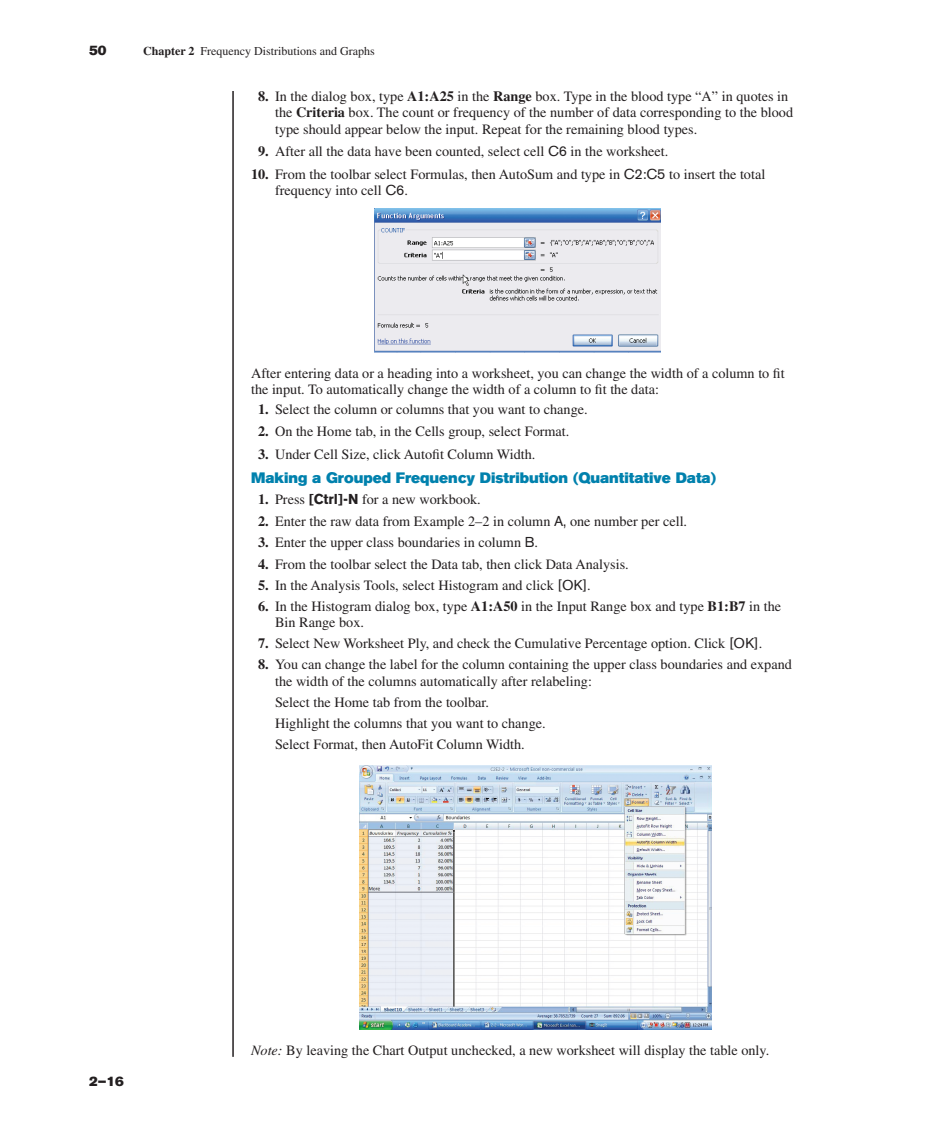
<style>
.page{position:relative;width:925px;height:1145px;background:#fff}
.page>*{position:absolute;margin:0;border:0;box-sizing:border-box;transform-origin:0 0}
.t1{font:15px "Akzidenz Grotesk BE Super";color:#0081ad}
.t2{font:14.25px/16.5px "Times";color:#231f20}
.t3{font:13.5px "Akzidenz Grotesk BE Super";color:#231f20}
.t4{font:12px "Times";color:#231f20}
.s1{font-weight:700}
.s2{font-family:"Akzidenz Grotesk BE"}
.s3{font-family:"Akzidenz Grotesk BE";font-weight:700}
.s4{font-style:italic}
</style>
<div class="page">
<svg style="left:232px;top:91px;width:480px;height:966px"></svg>
<p class="t3" style="left:89px;top:45px;width:19px">50</p>
<p class="t4" style="left:143px;top:47px;width:233px"><span class="s1">Chapter 2</span> Frequency Distributions and Graphs</p>
<p class="t2" style="left:275px;top:89px;width:520px;text-indent:-17px"><span class="s1">8.</span> In the dialog box, type <span class="s1">A1:A25</span> in the <span class="s1">Range</span> box. Type in the blood type “A” in quotes in the <span class="s1">Criteria</span> box. The count or frequency of the number of data corresponding to the blood type should appear below the input. Repeat for the remaining blood types.</p>
<p class="t2" style="left:258px;top:145px;width:412px"><span class="s1">9.</span> After all the data have been counted, select cell <span class="s2">C6</span> in the worksheet.</p>
<p class="t2" style="left:275px;top:167px;width:492px;text-indent:-24px"><span class="s1">10.</span> From the toolbar select Formulas, then AutoSum and type in <span class="s2">C2:C5</span> to insert the total frequency into cell <span class="s2">C6</span>.</p>
<p class="t2" style="left:251px;top:366px;width:535px">After entering data or a heading into a worksheet, you can change the width of a column to fit the input. To automatically change the width of a column to fit the data:</p>
<p class="t2" style="left:258px;top:402px;width:331px"><span class="s1">1.</span> Select the column or columns that you want to change.</p>
<p class="t2" style="left:258px;top:425px;width:313px"><span class="s1">2.</span> On the Home tab, in the Cells group, select Format.</p>
<p class="t2" style="left:258px;top:447px;width:279px"><span class="s1">3.</span> Under Cell Size, click Autofit Column Width.</p>
<p class="t1" style="left:251px;top:472px;width:466px">Making a Grouped Frequency Distribution (Quantitative Data)</p>
<p class="t2" style="left:258px;top:492px;width:224px"><span class="s1">1.</span> Press <span class="s3">[Ctrl]-N</span> for a new workbook.</p>
<p class="t2" style="left:258px;top:515px;width:430px"><span class="s1">2.</span> Enter the raw data from Example 2–2 in column <span class="s2">A,</span> one number per cell.</p>
<p class="t2" style="left:258px;top:536px;width:281px"><span class="s1">3.</span> Enter the upper class boundaries in column <span class="s2">B</span>.</p>
<p class="t2" style="left:258px;top:557px;width:372px"><span class="s1">4.</span> From the toolbar select the Data tab, then click Data Analysis.</p>
<p class="t2" style="left:258px;top:578px;width:334px"><span class="s1">5.</span> In the Analysis Tools, select Histogram and click <span class="s2">[OK]</span>.</p>
<p class="t2" style="left:275px;top:599px;width:508px;text-indent:-17px"><span class="s1">6.</span> In the Histogram dialog box, type <span class="s1">A1:A50</span> in the Input Range box and type <span class="s1">B1:B7</span> in the<br>Bin Range box.</p>
<p class="t2" style="left:258px;top:636px;width:506px"><span class="s1">7.</span> Select New Worksheet Ply, and check the Cumulative Percentage option. Click <span class="s2">[OK]</span>.</p>
<p class="t2" style="left:275px;top:657px;width:518px;text-indent:-17px"><span class="s1">8.</span> You can change the label for the column containing the upper class boundaries and expand the width of the columns automatically after relabeling:</p>
<p class="t2" style="left:275px;top:692px;width:272px;line-height:21px">Select the Home tab from the toolbar.<br>Highlight the columns that you want to change.<br>Select Format, then AutoFit Column Width.</p>
<p class="t3" style="left:89px;top:1076px;width:36px">2–16</p>
<p class="t2" style="left:251px;top:1043px;width:520px"><span class="s4">Note:</span> By leaving the Chart Output unchecked, a new worksheet will display the table only.</p>
</div>
